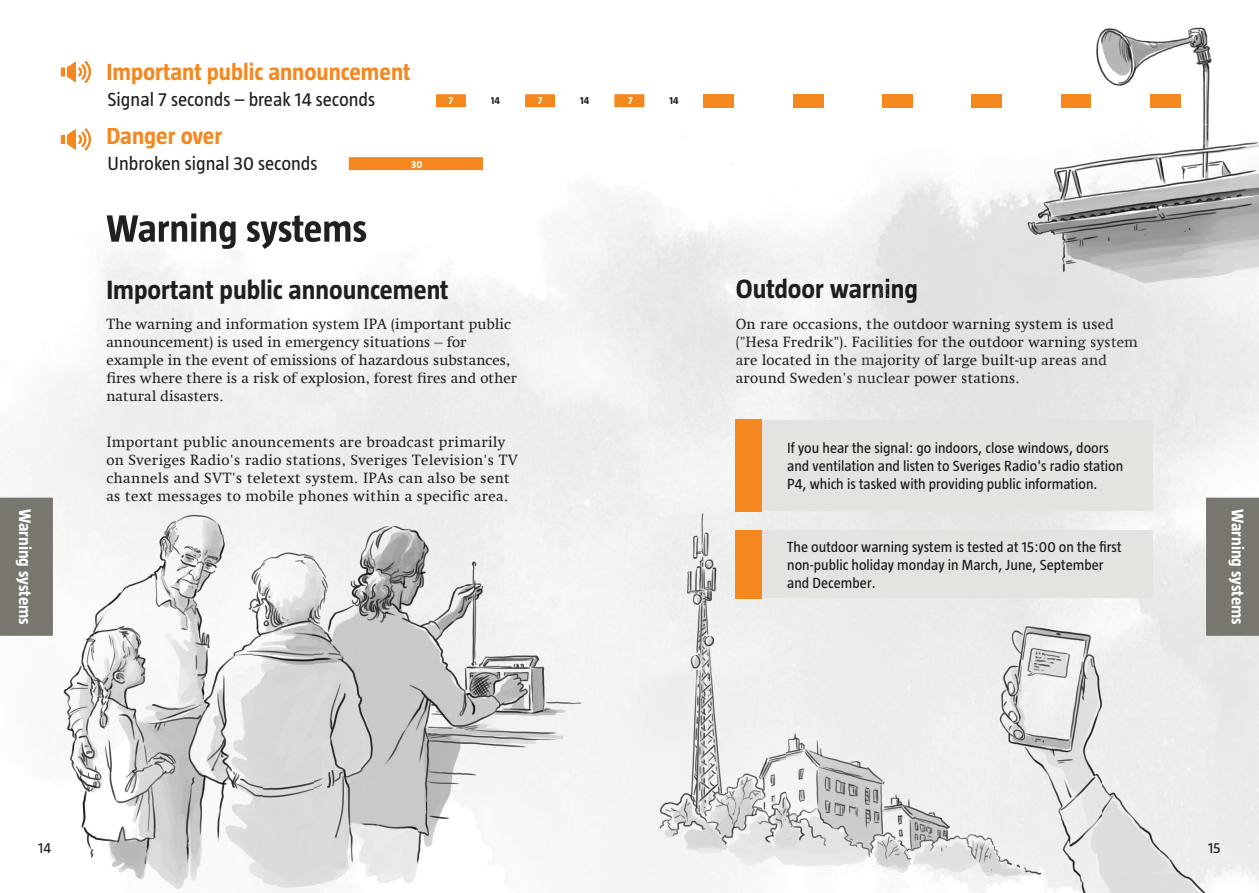
<style>
.page{position:relative;width:1259px;height:893px;background:#fff}
.page>*{position:absolute;margin:0;border:0;box-sizing:border-box;transform-origin:0 0}
.t1{font:700 27px "Taz";color:#221e1f}
.t2{font:700 27px "Taz";color:#211d1e}
.t3{font:700 24px "Taz";color:#f5871f}
.t4{font:19.5px "Taz";color:#231f20}
.t5{font:700 17.25px "Taz";color:#fff}
.t6{font:15px/18px "Taz";color:#1a1717}
.t7{font:15px/18px "Swift Com";color:#201c1d}
.t8{font:15px/18px "Swift Com";letter-spacing:.02em;color:#201c1d}
.t9{font:15px/18px "Swift Com";letter-spacing:.01em;color:#1f1b1c}
.t10{font:15px "Taz";color:#231f20}
.t11{font:15px "Taz";color:#1f1b1c}
.t12{font:700 10.5px "Taz";color:#231f20}
.t13{font:700 10.5px "Taz";color:#fff}
.s1{color:#201c1d}
.s2{color:#201c1e}
.s3{color:#211d1e}
.s4{color:#231f20}
.s5{color:#221e1f}
.s6{color:#1f1c1d}
.s7{color:#1f1b1c}
.s8{color:#1f1b1d}
.s9{color:#1e1b1c}
.s10{color:#1d191a}
.s11{color:#1e181a}
.s12{color:#211e1f}
.s13{color:#1e1a1b}
.s14{color:#1e191a}
.s15{color:#1c181a}
.s16{color:#1d191b}
.s17{color:#1d1a1b}
.s18{color:#1e1a1c}
</style>
<div class="page">
<img style="left:2px;top:27px;width:1257px;height:405px">
<div style="left:0;top:432px;width:314px;height:103px;background:#f2f2f2"></div>
<img style="left:314px;top:432px;width:472px;height:461px">
<img style="left:1102px;top:432px;width:157px;height:103px">
<img style="left:54px;top:535px;width:261px;height:358px">
<img style="left:1102px;top:535px;width:104px;height:358px">
<img style="left:786px;top:598px;width:316px;height:295px">
<img style="left:108px;top:62px;width:302px;height:22px">
<img style="left:108px;top:128px;width:114px;height:21px">
<img style="left:108px;top:92px;width:267px;height:18px">
<img style="left:109px;top:156px;width:208px;height:17px">
<img style="left:436px;top:94px;width:30px;height:13px">
<img style="left:525px;top:94px;width:30px;height:13px">
<img style="left:614px;top:94px;width:30px;height:13px">
<img style="left:704px;top:94px;width:29px;height:13px">
<img style="left:793px;top:94px;width:30px;height:13px">
<img style="left:882px;top:94px;width:30px;height:13px">
<img style="left:972px;top:94px;width:29px;height:13px">
<img style="left:1061px;top:94px;width:30px;height:13px">
<img style="left:1150px;top:94px;width:30px;height:13px">
<img style="left:349px;top:157px;width:134px;height:13px">
<svg style="left:491px;top:97px;width:9px;height:7px"></svg>
<svg style="left:580px;top:97px;width:9px;height:7px"></svg>
<svg style="left:669px;top:97px;width:9px;height:7px"></svg>
<svg style="left:449px;top:97px;width:4px;height:7px"></svg>
<svg style="left:538px;top:97px;width:4px;height:7px"></svg>
<svg style="left:628px;top:97px;width:4px;height:7px"></svg>
<svg style="left:411px;top:161px;width:11px;height:7px"></svg>
<img style="left:108px;top:279px;width:340px;height:25px">
<img style="left:106px;top:319px;width:405px;height:14px">
<div style="left:107px;top:337px;width:360px;height:14px;background:#f1f2f1"></div>
<div style="left:107px;top:355px;width:403px;height:14px;background:#efefee"></div>
<div style="left:107px;top:373px;width:410px;height:14px;background:#efefee"></div>
<img style="left:107px;top:391px;width:115px;height:11px">
<div style="left:107px;top:436px;width:398px;height:14px;background:#eeeeed"></div>
<div style="left:107px;top:454px;width:411px;height:14px;background:#eeeeed"></div>
<div style="left:107px;top:472px;width:403px;height:14px;background:#eeeeed"></div>
<div style="left:107px;top:490px;width:401px;height:14px;background:#efefee"></div>
<img style="left:737px;top:279px;width:179px;height:24px">
<img style="left:736px;top:318px;width:378px;height:14px">
<img style="left:736px;top:336px;width:402px;height:14px">
<img style="left:736px;top:354px;width:371px;height:14px">
<img style="left:736px;top:372px;width:283px;height:14px">
<img style="left:107px;top:214px;width:259px;height:35px">
<svg style="left:61px;top:61px;width:31px;height:22px"></svg>
<svg style="left:61px;top:128px;width:31px;height:22px"></svg>
<svg style="left:1208px;top:843px;width:12px;height:10px"></svg>
<div style="left:761px;top:530px;width:391px;height:68px;background:#e5e3df"></div>
<div style="left:787px;top:541px;width:334px;height:14px;background:#e5e3df"></div>
<div style="left:788px;top:559px;width:315px;height:14px;background:#e5e3df"></div>
<img style="left:788px;top:577px;width:87px;height:11px">
<div style="left:736px;top:530px;width:25px;height:68px;background:#f5871f"></div>
<div style="left:761px;top:420px;width:391px;height:91px;background:#e5e3df"></div>
<div style="left:788px;top:442px;width:321px;height:14px;background:#e5e3df"></div>
<div style="left:788px;top:460px;width:335px;height:14px;background:#e5e3df"></div>
<div style="left:788px;top:478px;width:308px;height:14px;background:#e5e3df"></div>
<div style="left:736px;top:420px;width:25px;height:91px;background:#f5871f"></div>
<div style="left:0;top:498px;width:53px;height:138px;background:#79756f"></div>
<div style="left:1206px;top:498px;width:53px;height:138px;background:#79756f"></div>
<div style="left:16px;top:509px;width:15px;height:115px;background:#79756f"></div>
<div style="left:1228px;top:509px;width:16px;height:115px;background:#79756f"></div>
<h2 class="t3" style="left:106px;top:62px;width:306px">Important public announcement</h2>
<h3 class="t4" style="left:108px;top:92px;width:269px">Signal 7 seconds – break 14 seconds</h3>
<h2 class="t3" style="left:106px;top:127px;width:117px">Danger over</h2>
<h3 class="t4" style="left:108px;top:156px;width:211px">Unbroken signal 30 seconds</h3>
<p class="t13" style="left:411px;top:160px;width:13px">30</p>
<p class="t13" style="left:448px;top:96px;width:6px">7</p>
<p class="t12" style="left:491px;top:96px;width:11px">14</p>
<p class="t13" style="left:538px;top:96px;width:6px">7</p>
<p class="t12" style="left:580px;top:96px;width:11px">14</p>
<p class="t13" style="left:628px;top:96px;width:6px">7</p>
<p class="t12" style="left:669px;top:96px;width:11px">14</p>
<h1 class="t1" style="left:106px;top:279px;width:344px"><span class="s1">I</span><span class="s2">mpor</span><span class="s3">ta</span>nt pub<span class="s4">lic announ</span>cement</h1>
<p class="t7" style="left:106px;top:316px;width:412px"><span class="s3">The</span> warning <span class="s3">and inform</span><span class="s5">atio</span><span class="s4">n</span> <span class="s5">sy</span><span class="s4">st</span><span class="s5">em</span> <span class="s3">IPA (</span><span class="s2">im</span><span class="s3">po</span><span class="s2">rt</span>an<span class="s6">t</span> pu<span class="s2">bl</span>ic <span class="s3">announ</span><span class="s7">ce</span>ment<span class="s3">) is used in</span> <span class="s5">eme</span><span class="s3">rg</span><span class="s5">en</span><span class="s3">cy s</span><span class="s2">it</span><span class="s3">ua</span><span class="s2">ti</span><span class="s3">on</span>s <span class="s7">–</span> for <span class="s3">ex</span><span class="s2">am</span>ple <span class="s7">in</span> the eve<span class="s5">nt</span> <span class="s3">of</span> <span class="s2">em</span><span class="s3">is</span>sions of <span class="s3">h</span><span class="s7">az</span><span class="s3">ardo</span>us substances, <span class="s3">fire</span>s <span class="s6">wh</span>er<span class="s7">e</span> there <span class="s3">is</span> <span class="s2">a r</span><span class="s3">is</span>k of exp<span class="s7">lo</span>si<span class="s7">on,</span> fo<span class="s7">rest</span> <span class="s8">fi</span><span class="s7">r</span>es <span class="s7">a</span>nd o<span class="s7">th</span>er <span class="s3">natu</span>ral disasters.</p>
<p class="t8" style="left:106px;top:433px;width:413px">Important publ<span class="s3">ic</span> anounce<span class="s2">me</span>nts ar<span class="s7">e broadc</span><span class="s8">as</span><span class="s7">t</span> pr<span class="s7">imar</span>il<span class="s8">y </span>on Sveriges Ra<span class="s6">di</span>o's ra<span class="s7">di</span>o st<span class="s6">at</span><span class="s7">io</span>ns<span class="s7">, Sv</span><span class="s9">er</span><span class="s7">iges</span> <span class="s8">T</span><span class="s7">elevis</span>io<span class="s7">n'</span>s TV channels and SVT<span class="s3">'s</span> teletext sy<span class="s7">stem. IPAs can a</span><span class="s8">ls</span>o <span class="s7">be</span> s<span class="s6">en</span>t <span class="s2">as</span> text me<span class="s2">ss</span>ag<span class="s2">es</span> to mobile <span class="s2">p</span>ho<span class="s7">nes within a s</span><span class="s8">pe</span><span class="s7">cific ar</span><span class="s6">ea</span>.</p>
<h1 class="t2" style="left:736px;top:279px;width:184px"><span class="s1">O</span>u<span class="s2">t</span>door wa<span class="s6">r</span><span class="s8">n</span><span class="s10">i</span><span class="s11">ng</span></h1>
<p class="t9" style="left:736px;top:315px;width:404px">On <span class="s1">r</span><span class="s3">are</span> <span class="s12">occa</span><span class="s2">si</span><span class="s3">on</span><span class="s1">s, t</span>he <span class="s13">o</span><span class="s14">ut</span><span class="s11">door</span> <span class="s15">war</span><span class="s11">ni</span><span class="s10">ng sys</span><span class="s14">tem</span> <span class="s16">is u</span><span class="s17">sed </span><span class="s13">("</span>He<span class="s3">sa</span> <span class="s1">F</span><span class="s3">redr</span><span class="s2">ik</span><span class="s1">")</span>. Faciliti<span class="s11">es for t</span><span class="s15">he o</span><span class="s14">ut</span><span class="s16">door</span> <span class="s10">w</span><span class="s16">ar</span><span class="s10">ni</span><span class="s17">ng sys</span><span class="s13">tem </span>are <span class="s1">loca</span><span class="s2">te</span><span class="s3">d in</span> the <span class="s13">m</span><span class="s16">ajor</span><span class="s14">ity of</span> <span class="s15">l</span><span class="s14">arge</span> <span class="s10">bui</span><span class="s14">lt</span><span class="s17">-u</span><span class="s16">p ar</span><span class="s17">ea</span><span class="s13">s an</span><span class="s17">d </span><span class="s18">a</span><span class="s1">r</span>ou<span class="s3">nd S</span><span class="s1">we</span>de<span class="s8">n'</span>s <span class="s13">nucl</span><span class="s16">ear</span> <span class="s14">po</span><span class="s11">we</span><span class="s14">r</span> <span class="s10">st</span><span class="s16">at</span><span class="s14">io</span><span class="s10">ns</span><span class="s14">.</span></p>
<p class="t6" style="left:787px;top:440px;width:338px">If you hear the signal: go indoors, close windows, doors and ventilation and listen to Sveriges Radio's radio station<br>P4, which is tasked with providing public information.</p>
<p class="t5" style="left:31px;top:509px;width:118px;rotate:90deg">Warning systems</p>
<p class="t5" style="left:1244px;top:509px;width:118px;rotate:90deg">Warning systems</p>
<p class="t6" style="left:787px;top:539px;width:336px">The outdoor warning system is tested at 15:00 on the first non-public holiday monday in March, June, September and December.</p>
<p class="t10" style="left:38px;top:842px;width:14px">14</p>
<p class="t11" style="left:1208px;top:842px;width:14px">15</p>
</div>
